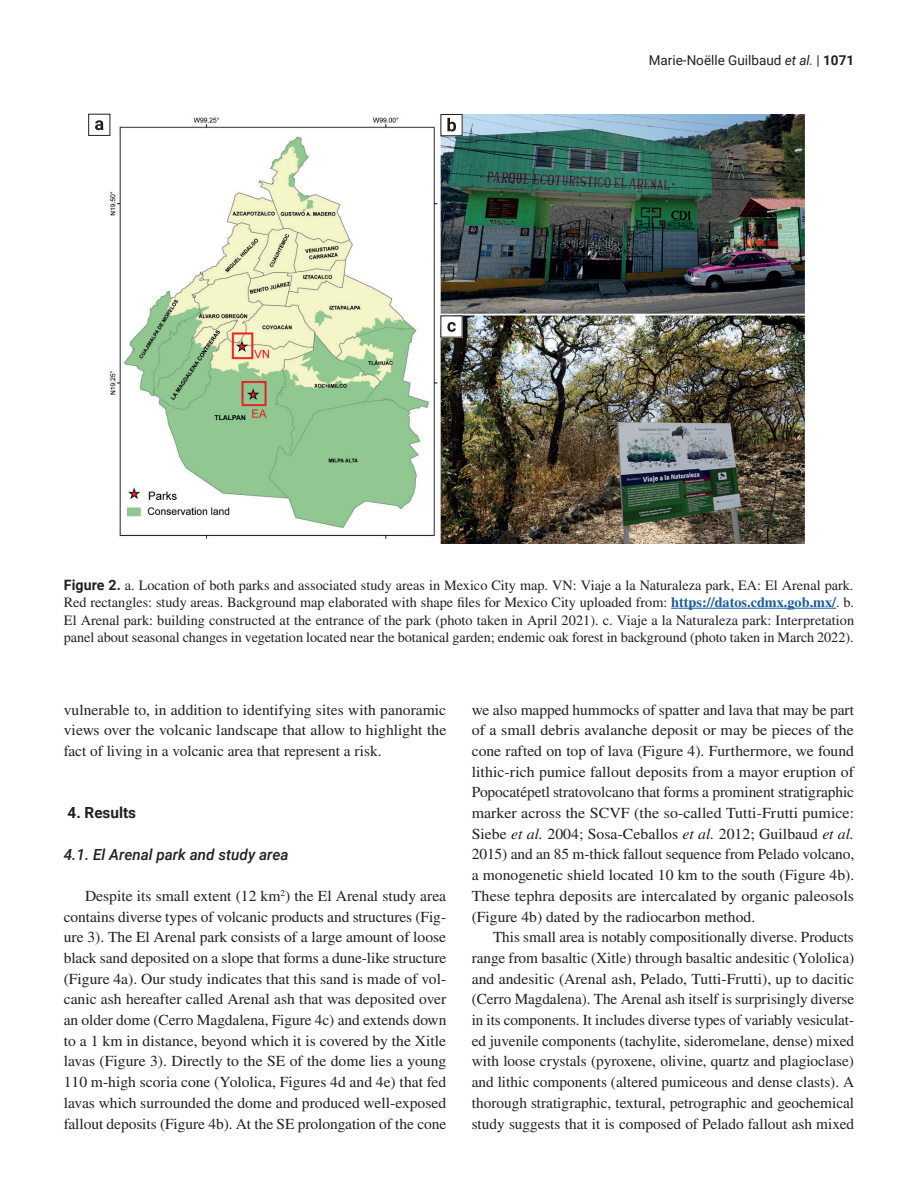
<style>
.page{position:relative;width:918px;height:1188px;background:#fff}
.page>*{position:absolute;margin:0;border:0;box-sizing:border-box;transform-origin:0 0}
.t1{font:15.3px/20.7px "STIX General";color:#231f20;text-align:justify}
.t2{font:italic 500 15.3px "Roboto";color:#231f20}
.t3{font:700 15.3px "Roboto";color:#231f20}
.t4{font:14.25px/17.1px "STIX General";letter-spacing:-.005em;color:#231f20;text-align:justify}
.t5{font:13.5px "Roboto";color:#231f20}
.s1{font-style:italic}
.s2{font-weight:700}
.s3{font-family:"Roboto";font-weight:700}
.s4{font-weight:700;color:#175d9e}
</style>
<div class="page">
<hr style="left:671px;top:608px;width:165px;height:1px;background:#175d9e">
<img style="left:110px;top:114px;width:695px;height:430px">
<div style="left:88px;top:114px;width:22px;height:22px;border:1px solid #231f20"></div>
<svg style="left:95px;top:120px;width:9px;height:10px"></svg>
<div style="left:441px;top:114px;width:21px;height:22px;background:#fff"></div>
<div style="left:441px;top:114px;width:21px;height:22px;border:1px solid #231f20"></div>
<svg style="left:447px;top:118px;width:9px;height:14px"></svg>
<div style="left:441px;top:316px;width:21px;height:21px;background:#fff"></div>
<svg style="left:447px;top:322px;width:9px;height:10px"></svg>
<p class="t5" style="left:649px;top:51px;width:207px">Marie-Noëlle Guilbaud <span class="s1">et al.</span> | <span class="s2">1071</span></p>
<p class="t4" style="left:64px;top:578px;width:792px"><span class="s3">Figure 2.</span> a. Location of both parks and associated study areas in Mexico City map. VN: Viaje a la Naturaleza park, EA: El Arenal park.<br>Red rectangles: study areas. Background map elaborated with shape files for Mexico City uploaded from: <span class="s4">https://datos.cdmx.gob.mx/</span>. b.<br>El Arenal park: building constructed at the entrance of the park (photo taken in April 2021). c. Viaje a la Naturaleza park: Interpretation panel about seasonal changes in vegetation located near the botanical garden; endemic oak forest in background (photo taken in March 2022).</p>
<p class="t1" style="left:64px;top:700px;width:384px">vulnerable to, in addition to identifying sites with panoramic views over the volcanic landscape that allow to highlight the fact of living in a volcanic area that represent a risk.</p>
<p class="t3" style="left:68px;top:802px;width:70px">4. Results</p>
<p class="t2" style="left:64px;top:843px;width:226px">4.1. El Arenal park and study area</p>
<p class="t1" style="left:64px;top:886px;width:384px;text-indent:21px">Despite its small extent (12 km<sup>2</sup>) the El Arenal study area contains diverse types of volcanic products and structures (Fig&shy;ure 3). The El Arenal park consists of a large amount of loose black sand deposited on a slope that forms a dune-like structure (Figure 4a). Our study indicates that this sand is made of vol&shy;canic ash hereafter called Arenal ash that was deposited over an older dome (Cerro Magdalena, Figure 4c) and extends down to a 1 km in distance, beyond which it is covered by the Xitle lavas (Figure 3). Directly to the SE of the dome lies a young 110 m-high scoria cone (Yololica, Figures 4d and 4e) that fed lavas which surrounded the dome and produced well-exposed fallout deposits (Figure 4b). At the SE prolongation of the cone</p>
<p class="t1" style="left:472px;top:700px;width:384px">we also mapped hummocks of spatter and lava that may be part of a small debris avalanche deposit or may be pieces of the cone rafted on top of lava (Figure 4). Furthermore, we found lithic-rich pumice fallout deposits from a mayor eruption of Popocatépetl stratovolcano that forms a prominent stratigraphic marker across the SCVF (the so-called Tutti-Frutti pumice:<br>Siebe <span class="s1">et al.</span> 2004; Sosa-Ceballos <span class="s1">et al.</span> 2012; Guilbaud <span class="s1">et al.<br></span>2015) and an 85 m-thick fallout sequence from Pelado volcano, a monogenetic shield located 10 km to the south (Figure 4b).<br>These tephra deposits are intercalated by organic paleosols (Figure 4b) dated by the radiocarbon method.</p>
<p class="t1" style="left:472px;top:928px;width:384px;text-indent:21px">This small area is notably compositionally diverse. Products range from basaltic (Xitle) through basaltic andesitic (Yololica) and andesitic (Arenal ash, Pelado, Tutti-Frutti), up to dacitic (Cerro Magdalena). The Arenal ash itself is surprisingly diverse in its components. It includes diverse types of variably vesiculat&shy;ed juvenile components (tachylite, sideromelane, dense) mixed with loose crystals (pyroxene, olivine, quartz and plagioclase) and lithic components (altered pumiceous and dense clasts). A thorough stratigraphic, textural, petrographic and geochemical study suggests that it is composed of Pelado fallout ash mixed</p>
</div>
